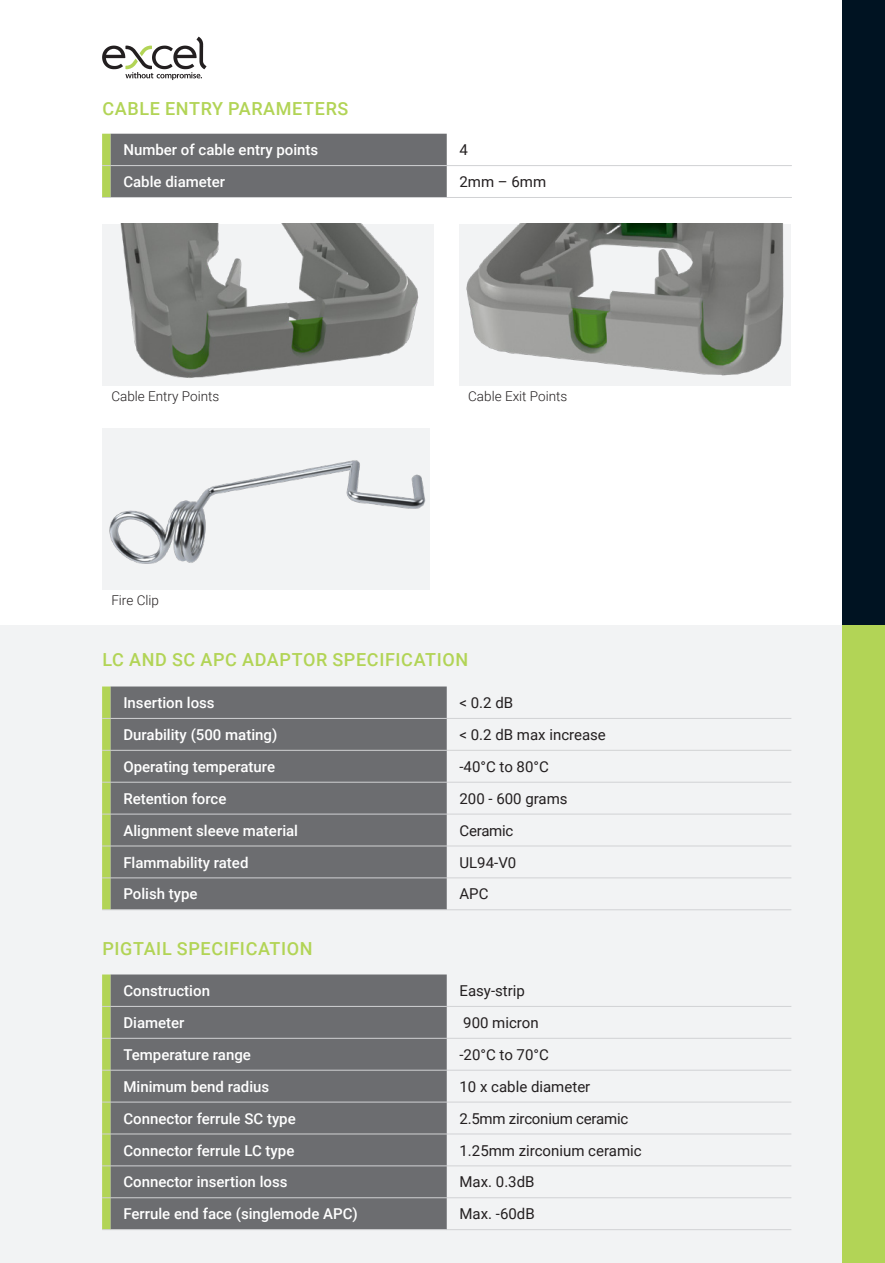
<style>
.page{position:relative;width:885px;height:1263px;background:#fff}
.page>*{position:absolute;margin:0;border:0;box-sizing:border-box;transform-origin:0 0}
.t1{font:500 18px "Roboto";letter-spacing:.035em;color:#b2d456}
.t2{font:500 15px "Roboto";color:#fff}
.t3{font:15px "Roboto";color:#231f20}
.t4{font:300 13.5px "Roboto";color:#231f20}
</style>
<div class="page">
<div style="left:0;top:625px;width:884px;height:638px;background:#f2f3f4"></div>
<div style="left:842px;top:0;width:42px;height:625px;background:#001322"></div>
<div style="left:842px;top:625px;width:42px;height:638px;background:#b2d456"></div>
<svg style="left:102px;top:37px;width:104px;height:43px"></svg>
<img style="left:102px;top:224px;width:332px;height:161px">
<img style="left:102px;top:428px;width:327px;height:162px">
<img style="left:459px;top:224px;width:332px;height:161px">
<hr style="left:446px;top:165px;width:345px;height:1px;background:#d1d2d4">
<div style="left:102px;top:134px;width:344px;height:64px;background:#6c6d70"></div>
<hr style="left:111px;top:197px;width:335px;height:1px;background:#d1d2d4">
<hr style="left:446px;top:197px;width:345px;height:1px;background:#d1d2d4">
<div style="left:111px;top:686px;width:335px;height:223px;background:#6c6d70"></div>
<hr style="left:111px;top:718px;width:335px;height:1px;background:#d1d2d4">
<hr style="left:446px;top:718px;width:345px;height:1px;background:#d1d2d4">
<hr style="left:111px;top:750px;width:335px;height:1px;background:#d1d2d4">
<hr style="left:446px;top:750px;width:345px;height:1px;background:#d1d2d4">
<hr style="left:111px;top:782px;width:335px;height:1px;background:#d1d2d4">
<hr style="left:446px;top:782px;width:345px;height:1px;background:#d1d2d4">
<hr style="left:111px;top:814px;width:335px;height:1px;background:#d1d2d4">
<hr style="left:446px;top:814px;width:345px;height:1px;background:#d1d2d4">
<hr style="left:111px;top:846px;width:335px;height:1px;background:#d1d2d4">
<hr style="left:446px;top:846px;width:345px;height:1px;background:#d1d2d4">
<hr style="left:111px;top:877px;width:335px;height:1px;background:#d1d2d4">
<hr style="left:446px;top:877px;width:345px;height:1px;background:#d1d2d4">
<svg style="left:102px;top:686px;width:9px;height:224px;background:#b2d060"></svg>
<hr style="left:111px;top:909px;width:335px;height:1px;background:#d1d2d4">
<hr style="left:446px;top:909px;width:345px;height:1px;background:#d1d2d4">
<div style="left:111px;top:974px;width:335px;height:255px;background:#6c6d70"></div>
<hr style="left:111px;top:1006px;width:335px;height:1px;background:#d1d2d4">
<hr style="left:446px;top:1006px;width:345px;height:1px;background:#d1d2d4">
<hr style="left:111px;top:1038px;width:335px;height:1px;background:#d1d2d4">
<hr style="left:446px;top:1038px;width:345px;height:1px;background:#d1d2d4">
<hr style="left:111px;top:1070px;width:335px;height:1px;background:#d1d2d4">
<hr style="left:446px;top:1070px;width:345px;height:1px;background:#d1d2d4">
<hr style="left:111px;top:1102px;width:335px;height:1px;background:#d1d2d4">
<hr style="left:446px;top:1102px;width:345px;height:1px;background:#d1d2d4">
<hr style="left:111px;top:1133px;width:335px;height:1px;background:#d1d2d4">
<hr style="left:446px;top:1133px;width:345px;height:1px;background:#d1d2d4">
<hr style="left:111px;top:1165px;width:335px;height:1px;background:#d1d2d4">
<hr style="left:446px;top:1165px;width:345px;height:1px;background:#d1d2d4">
<hr style="left:111px;top:1197px;width:335px;height:1px;background:#d1d2d4">
<hr style="left:446px;top:1197px;width:345px;height:1px;background:#d1d2d4">
<svg style="left:102px;top:974px;width:9px;height:256px;background:#b2d060"></svg>
<hr style="left:111px;top:1229px;width:335px;height:1px;background:#d1d2d4">
<hr style="left:446px;top:1229px;width:345px;height:1px;background:#d1d2d4">
<p class="t1" style="left:102px;top:95px;width:247px">CABLE ENTRY PARAMETERS</p>
<p class="t2" style="left:123px;top:139px;width:196px">Number of cable entry points</p>
<p class="t3" style="left:459px;top:139px;width:10px">4</p>
<p class="t2" style="left:123px;top:171px;width:103px">Cable diameter</p>
<p class="t3" style="left:459px;top:171px;width:88px">2mm – 6mm</p>
<p class="t4" style="left:111px;top:387px;width:109px">Cable Entry Points</p>
<p class="t4" style="left:111px;top:591px;width:49px">Fire Clip</p>
<p class="t4" style="left:468px;top:387px;width:101px">Cable Exit Points</p>
<p class="t1" style="left:102px;top:647px;width:367px">LC AND SC APC ADAPTOR SPECIFICATION</p>
<p class="t2" style="left:123px;top:692px;width:93px">Insertion loss</p>
<p class="t3" style="left:459px;top:692px;width:55px">&lt; 0.2 dB</p>
<p class="t2" style="left:123px;top:724px;width:155px">Durability (500 mating)</p>
<p class="t3" style="left:459px;top:724px;width:148px">&lt; 0.2 dB max increase</p>
<p class="t2" style="left:123px;top:756px;width:153px">Operating temperature</p>
<p class="t3" style="left:459px;top:756px;width:91px">-40°C to 80°C</p>
<p class="t2" style="left:123px;top:788px;width:105px">Retention force</p>
<p class="t3" style="left:459px;top:788px;width:110px">200 - 600 grams</p>
<p class="t2" style="left:123px;top:820px;width:176px">Alignment sleeve material</p>
<p class="t3" style="left:459px;top:820px;width:55px">Ceramic</p>
<p class="t2" style="left:123px;top:852px;width:127px">Flammability rated</p>
<p class="t3" style="left:459px;top:852px;width:58px">UL94-V0</p>
<p class="t2" style="left:123px;top:884px;width:76px">Polish type</p>
<p class="t3" style="left:459px;top:884px;width:31px">APC</p>
<p class="t1" style="left:102px;top:936px;width:212px">PIGTAIL SPECIFICATION</p>
<p class="t2" style="left:123px;top:980px;width:88px">Construction</p>
<p class="t3" style="left:459px;top:980px;width:67px">Easy-strip</p>
<p class="t2" style="left:123px;top:1012px;width:63px">Diameter</p>
<p class="t3" style="left:463px;top:1012px;width:77px">900 micron</p>
<p class="t2" style="left:123px;top:1044px;width:129px">Temperature range</p>
<p class="t3" style="left:459px;top:1044px;width:91px">-20°C to 70°C</p>
<p class="t2" style="left:123px;top:1076px;width:147px">Minimum bend radius</p>
<p class="t3" style="left:459px;top:1076px;width:132px">10 x cable diameter</p>
<p class="t2" style="left:123px;top:1108px;width:174px">Connector ferrule SC type</p>
<p class="t3" style="left:459px;top:1108px;width:170px">2.5mm zirconium ceramic</p>
<p class="t2" style="left:123px;top:1140px;width:172px">Connector ferrule LC type</p>
<p class="t3" style="left:459px;top:1140px;width:184px">1.25mm zirconium ceramic</p>
<p class="t2" style="left:123px;top:1171px;width:166px">Connector insertion loss</p>
<p class="t3" style="left:459px;top:1171px;width:76px">Max. 0.3dB</p>
<p class="t2" style="left:123px;top:1203px;width:236px">Ferrule end face (singlemode APC)</p>
<p class="t3" style="left:459px;top:1203px;width:77px">Max. -60dB</p>
</div>
